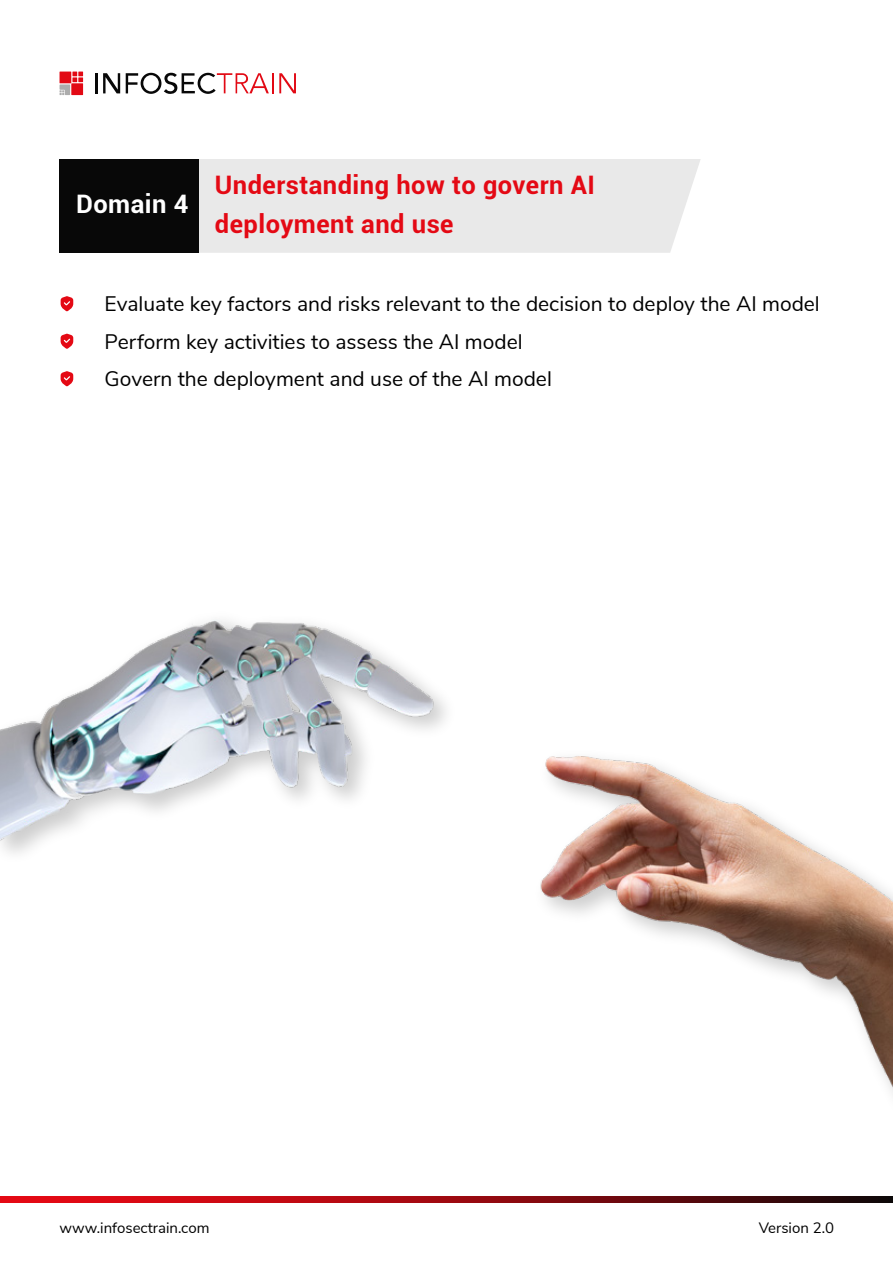
<style>
.page{position:relative;width:893px;height:1263px;background:#fff}
.page>*{position:absolute;margin:0;border:0;box-sizing:border-box;transform-origin:0 0}
.t1{font:700 25.5px/39px "Roboto";letter-spacing:.02em;color:#e40914}
.t2{font:700 25.5px "Roboto";letter-spacing:.02em;color:#fff}
.t3{font:21px/37.5px "Nunito Sans";color:#000}
.t4{font:15px "Nunito Sans";color:#000}
</style>
<div class="page">
<svg style="left:0;top:1197px;width:893px;height:5px;background:#92080f"></svg>
<div style="left:199px;top:159px;width:502px;height:94px;background:#e9e9e9"></div>
<div style="left:60px;top:159px;width:139px;height:94px;background:#080808"></div>
<svg style="left:61px;top:296px;width:12px;height:15px"></svg>
<svg style="left:61px;top:334px;width:12px;height:15px"></svg>
<svg style="left:61px;top:371px;width:12px;height:15px"></svg>
<svg style="left:60px;top:72px;width:23px;height:23px"></svg>
<hr style="left:95px;top:73px;width:3px;height:20px;background:#080808">
<svg style="left:103px;top:73px;width:17px;height:20px"></svg>
<svg style="left:126px;top:73px;width:147px;height:21px"></svg>
<svg style="left:279px;top:73px;width:17px;height:20px"></svg>
<img style="left:0;top:619px;width:893px;height:474px">
<p class="t2" style="left:76px;top:186px;width:114px">Domain 4</p>
<p class="t1" style="left:215px;top:164px;width:381px">Understanding how to govern AI deployment and use</p>
<p class="t3" style="left:105px;top:284px;width:717px">Evaluate key factors and risks relevant to the decision to deploy the AI model<br>Perform key activities to assess the AI model<br>Govern the deployment and use of the AI model</p>
<p class="t4" style="left:60px;top:1217px;width:152px">www.infosectrain.com</p>
<p class="t4" style="left:759px;top:1217px;width:77px">Version 2.0</p>
</div>
